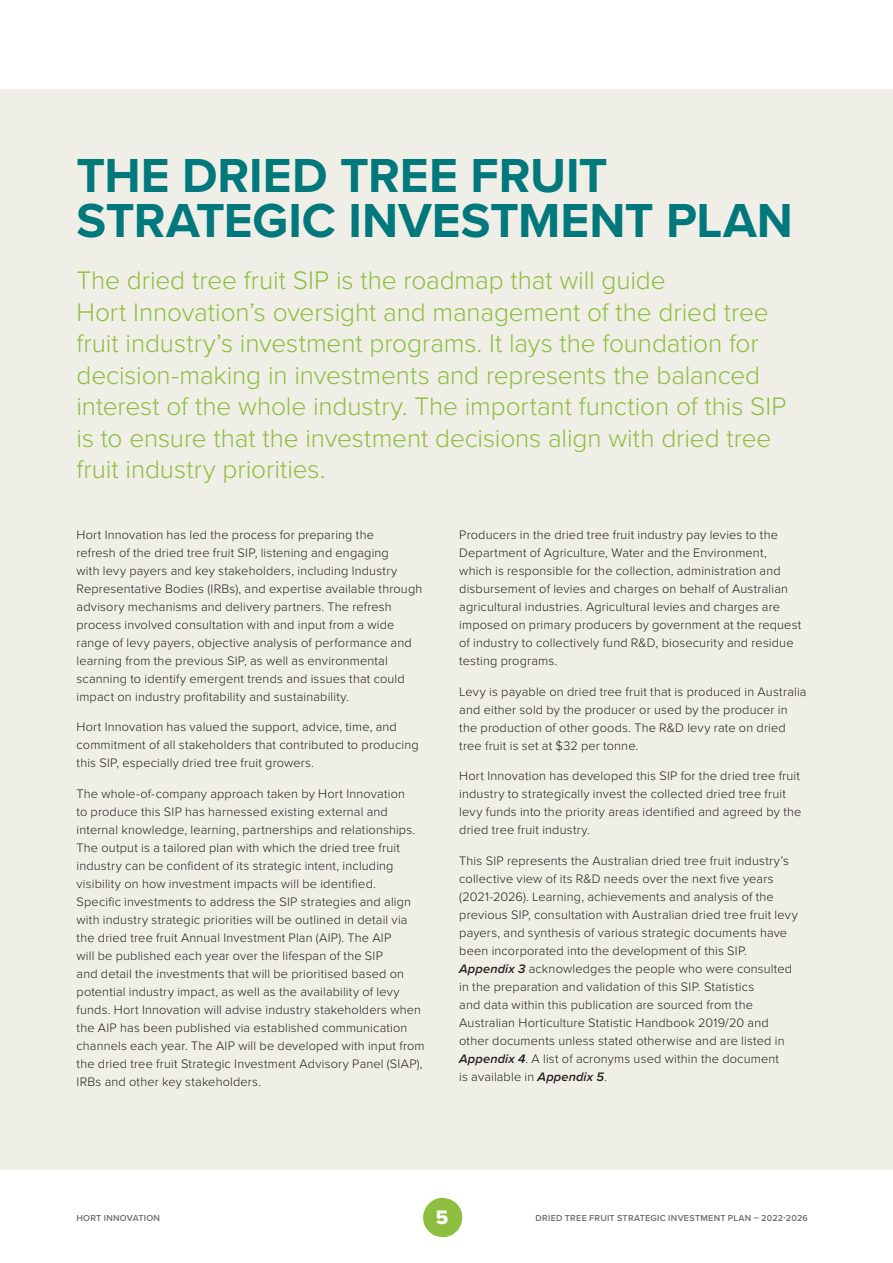
<style>
.page{position:relative;width:893px;height:1263px;background:#fff}
.page>*{position:absolute;margin:0;border:0;box-sizing:border-box;transform-origin:0 0}
.t1{font:700 49.5px/45px "Proxima Nova";letter-spacing:-.005em;color:#01787b}
.t2{font:300 26.25px/31.5px "Proxima Nova";letter-spacing:-.005em;color:#8ebe3f}
.t3{font:20.25px "Proxima Nova Extrabld";color:#fff}
.t4{font:300 12.75px/18px "Proxima Nova";letter-spacing:.015em;color:#231f20}
.t5{font:600 9px "Proxima Nova";letter-spacing:.025em;color:#6d6e71}
.s1{font-weight:600;font-style:italic}
</style>
<div class="page">
<div style="left:0;top:89px;width:893px;height:1080px;background:#f0efe7"></div>
<svg style="left:423px;top:1198px;width:39px;height:39px"></svg>
<h1 class="t1" style="left:77px;top:152px;width:718px">THE DRIED TREE FRUIT<br>STRATEGIC INVESTMENT PLAN</h1>
<p class="t2" style="left:77px;top:263px;width:712px">The dried tree fruit SIP is the roadmap that will guide<br>Hort Innovation’s oversight and management of the dried tree fruit industry’s investment programs. It lays the foundation for decision‑making in investments and represents the balanced interest of the whole industry. The important function of this SIP is to ensure that the investment decisions align with dried tree fruit industry priorities.</p>
<p class="t4" style="left:77px;top:525px;width:347px">Hort Innovation has led the process for preparing the<br>refresh of the dried tree fruit SIP, listening and engaging<br>with levy payers and key stakeholders, including Industry Representative Bodies (IRBs), and expertise available through advisory mechanisms and delivery partners. The refresh process involved consultation with and input from a wide range of levy payers, objective analysis of performance and learning from the previous SIP, as well as environmental scanning to identify emergent trends and issues that could impact on industry profitability and sustainability.</p>
<p class="t4" style="left:77px;top:717px;width:344px">Hort Innovation has valued the support, advice, time, and commitment of all stakeholders that contributed to producing this SIP, especially dried tree fruit growers.</p>
<p class="t4" style="left:77px;top:784px;width:350px">The whole-of-company approach taken by Hort Innovation<br>to produce this SIP has harnessed existing external and internal knowledge, learning, partnerships and relationships.<br>The output is a tailored plan with which the dried tree fruit industry can be confident of its strategic intent, including visibility on how investment impacts will be identified.<br>Specific investments to address the SIP strategies and align with industry strategic priorities will be outlined in detail via the dried tree fruit Annual Investment Plan (AIP). The AIP<br>will be published each year over the lifespan of the SIP<br>and detail the investments that will be prioritised based on potential industry impact, as well as the availability of levy funds. Hort Innovation will advise industry stakeholders when the AIP has been published via established communication channels each year. The AIP will be developed with input from the dried tree fruit Strategic Investment Advisory Panel (SIAP), IRBs and other key stakeholders.</p>
<p class="t4" style="left:459px;top:525px;width:344px">Producers in the dried tree fruit industry pay levies to the Department of Agriculture, Water and the Environment, which is responsible for the collection, administration and disbursement of levies and charges on behalf of Australian agricultural industries. Agricultural levies and charges are imposed on primary producers by government at the request of industry to collectively fund R&amp;D, biosecurity and residue testing programs.</p>
<p class="t4" style="left:459px;top:681px;width:349px">Levy is payable on dried tree fruit that is produced in Australia and either sold by the producer or used by the producer in the production of other goods. The R&amp;D levy rate on dried tree fruit is set at $32 per tonne.</p>
<p class="t4" style="left:459px;top:766px;width:344px">Hort Innovation has developed this SIP for the dried tree fruit industry to strategically invest the collected dried tree fruit levy funds into the priority areas identified and agreed by the dried tree fruit industry.</p>
<p class="t4" style="left:459px;top:851px;width:340px">This SIP represents the Australian dried tree fruit industry’s collective view of its R&amp;D needs over the next five years (2021-2026). Learning, achievements and analysis of the previous SIP, consultation with Australian dried tree fruit levy payers, and synthesis of various strategic documents have been incorporated into the development of this SIP.<br><span class="s1">Appendix 3</span> acknowledges the people who were consulted in the preparation and validation of this SIP. Statistics<br>and data within this publication are sourced from the Australian Horticulture Statistic Handbook 2019/20 and other documents unless stated otherwise and are listed in <span class="s1">Appendix 4</span>. A list of acronyms used within the document<br>is available in <span class="s1">Appendix 5</span>.</p>
<p class="t5" style="left:77px;top:1212px;width:85px">HORT INNOVATION</p>
<h3 class="t3" style="left:436px;top:1202px;width:14px">5</h3>
<p class="t5" style="left:535px;top:1212px;width:274px">DRIED TREE FRUIT STRATEGIC INVESTMENT PLAN – 2022-2026</p>
</div>
